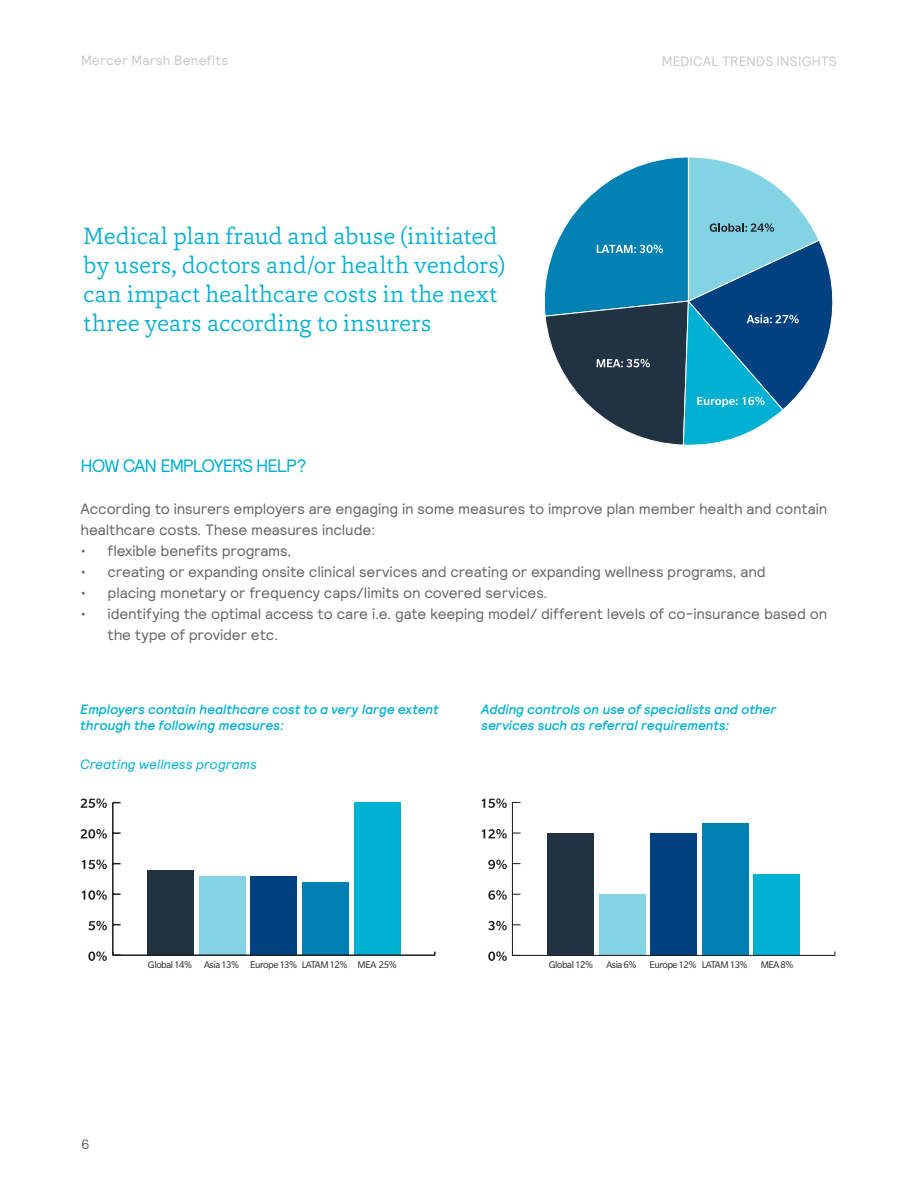
<style>
.page{position:relative;width:918px;height:1188px;background:#fff}
.page>*{position:absolute;margin:0;border:0;box-sizing:border-box;transform-origin:0 0}
.callout{font:300 24px/28.8px "Capita";letter-spacing:-.005em;color:#00b0d3}
.t1{font:18px "Relative";letter-spacing:-.06em;color:#00b0d3}
.t2{font:15px/21px "Relative";letter-spacing:-.01em;color:#626465}
.t3{font:italic 500 13.5px/16.2px "Relative";letter-spacing:-.015em;color:#00b0d3}
.t4{font:13.5px "Relative";letter-spacing:.015em;color:#c7c8ca}
.t5{font:italic 13.5px "Relative";letter-spacing:-.01em;color:#00b0d3}
.t6{font:13.5px "Relative";color:#636366}
.t7{font:10.5px "Slate Pro";letter-spacing:-.04em;color:#231f20}
</style>
<div class="page">
<svg style="left:544px;top:157px;width:289px;height:289px"></svg>
<div style="left:354px;top:803px;width:46px;height:152px;background:#00b0d3"></div>
<div style="left:302px;top:882px;width:47px;height:73px;background:#0080b3"></div>
<div style="left:251px;top:876px;width:46px;height:79px;background:#014181"></div>
<div style="left:199px;top:876px;width:46px;height:79px;background:#84d3e5"></div>
<div style="left:147px;top:870px;width:47px;height:85px;background:#213242"></div>
<hr style="left:113px;top:954px;width:322px;height:2px;background:#231f20">
<svg style="left:88px;top:921px;width:19px;height:9px"></svg>
<svg style="left:82px;top:890px;width:25px;height:10px"></svg>
<svg style="left:82px;top:860px;width:25px;height:9px"></svg>
<svg style="left:81px;top:829px;width:26px;height:10px"></svg>
<svg style="left:81px;top:798px;width:26px;height:10px"></svg>
<hr style="left:112px;top:803px;width:2px;height:152px;background:#231f20">
<svg style="left:88px;top:951px;width:33px;height:10px"></svg>
<svg style="left:114px;top:893px;width:7px;height:2px"></svg>
<svg style="left:114px;top:832px;width:7px;height:2px"></svg>
<div style="left:754px;top:874px;width:46px;height:81px;background:#00b0d3"></div>
<div style="left:702px;top:823px;width:47px;height:132px;background:#0080b3"></div>
<div style="left:650px;top:833px;width:47px;height:122px;background:#014181"></div>
<div style="left:599px;top:894px;width:46px;height:61px;background:#84d3e5"></div>
<div style="left:547px;top:833px;width:47px;height:122px;background:#213242"></div>
<hr style="left:512px;top:955px;width:323px;height:1px;background:#231f20">
<hr style="left:512px;top:802px;width:1px;height:153px;background:#231f20">
<svg style="left:488px;top:951px;width:33px;height:10px"></svg>
<svg style="left:488px;top:921px;width:33px;height:9px"></svg>
<svg style="left:488px;top:890px;width:33px;height:10px"></svg>
<svg style="left:488px;top:860px;width:33px;height:9px"></svg>
<svg style="left:482px;top:829px;width:39px;height:10px"></svg>
<svg style="left:482px;top:798px;width:39px;height:10px"></svg>
<p class="t4" style="left:81px;top:52px;width:149px">Mercer Marsh Benefits</p>
<p class="t4" style="left:662px;top:53px;width:177px">MEDICAL TRENDS INSIGHTS</p>
<p class="callout" style="left:83px;top:221px;width:423px">Medical plan fraud and abuse (initiated by users, doctors and/or health vendors) can impact healthcare costs in the next three years according to insurers</p>
<p class="t1" style="left:81px;top:454px;width:228px">HOW CAN EMPLOYERS HELP?</p>
<p class="t2" style="left:81px;top:498px;width:748px">According to insurers employers are engaging in some measures to improve plan member health and contain</p>
<p class="t2" style="left:81px;top:519px;width:297px">healthcare costs. These measures include:</p>
<p class="t2" style="left:81px;top:540px;width:212px">• flexible benefits programs,</p>
<p class="t2" style="left:81px;top:561px;width:687px">• creating or expanding onsite clinical services and creating or expanding wellness programs, and</p>
<p class="t2" style="left:81px;top:582px;width:468px">• placing monetary or frequency caps/limits on covered services.</p>
<p class="t2" style="left:108px;top:603px;width:721px;text-indent:-27px">• identifying the optimal access to care i.e. gate keeping model/ different levels of co-insurance based on the type of provider etc.</p>
<p class="t3" style="left:81px;top:701px;width:360px">Employers contain healthcare cost to a very large extent through the following measures:</p>
<p class="t3" style="left:482px;top:701px;width:296px">Adding controls on use of specialists and other</p>
<p class="t3" style="left:482px;top:717px;width:249px">services such as referral requirements:</p>
<p class="t5" style="left:81px;top:755px;width:178px">Creating wellness programs</p>
<p class="t7" style="left:148px;top:959px;width:46px">Global 14%</p>
<p class="t7" style="left:204px;top:959px;width:37px">Asia 13%</p>
<p class="t7" style="left:250px;top:959px;width:99px">Europe 13% LATAM 12%</p>
<p class="t7" style="left:358px;top:959px;width:41px">MEA 25%</p>
<p class="t7" style="left:549px;top:959px;width:46px">Global 12%</p>
<p class="t7" style="left:606px;top:959px;width:32px">Asia 6%</p>
<p class="t7" style="left:650px;top:959px;width:49px">Europe 12%</p>
<p class="t7" style="left:702px;top:959px;width:47px">LATAM 13%</p>
<p class="t7" style="left:761px;top:959px;width:34px">MEA 8%</p>
<p class="t6" style="left:81px;top:1136px;width:10px">6</p>
</div>
